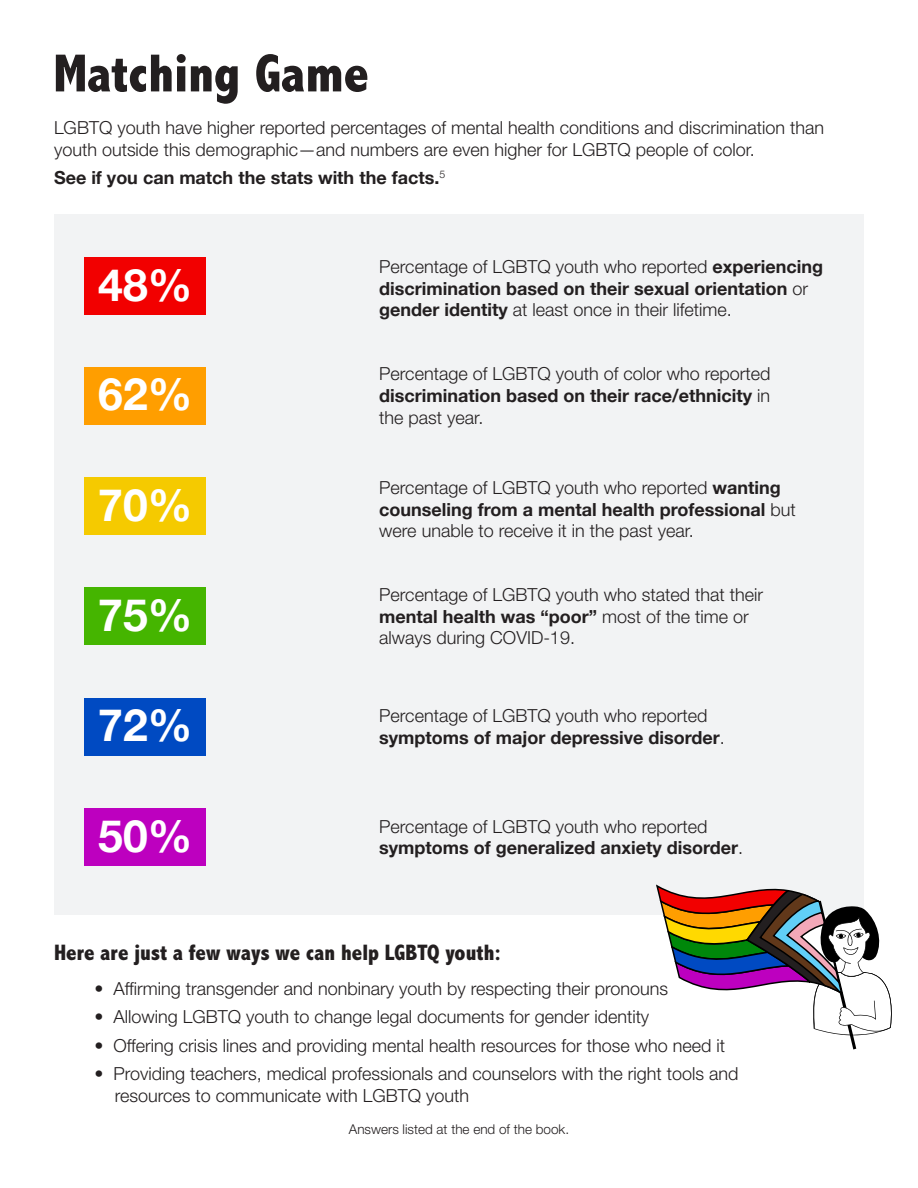
<style>
.page{position:relative;width:918px;height:1188px;background:#fff}
.page>*{position:absolute;margin:0;border:0;box-sizing:border-box;transform-origin:0 0}
.t1{font:800 condensed 54px "Abadi MT Pro";color:#231f20}
.t2{font:700 44.55px "Helvetica Neue";color:#fff}
.t3{font:800 condensed 22.5px "Abadi MT Pro";color:#231f20}
.t4{font:300 18px/21.6px "Helvetica Neue LT Std";color:#231f20}
.t5{font:700 18px/21.6px "Helvetica Neue";color:#231f20}
.t6{font:300 13.5px "Helvetica Neue LT Std";color:#231f20}
.s1{font-family:"Helvetica Neue LT Std";font-weight:300}
.s2{font-family:"Helvetica Neue";font-weight:700}
</style>
<div class="page">
<div style="left:54px;top:214px;width:810px;height:701px;background:#f2f3f4"></div>
<div style="left:85px;top:257px;width:121px;height:57px;background:#f20000"></div>
<div style="left:85px;top:588px;width:121px;height:57px;background:#45b500"></div>
<div style="left:85px;top:808px;width:121px;height:58px;background:#bd00bf"></div>
<div style="left:85px;top:477px;width:121px;height:58px;background:#f5ca00"></div>
<div style="left:85px;top:367px;width:121px;height:57px;background:#ff9e00"></div>
<div style="left:85px;top:698px;width:121px;height:57px;background:#004ac2"></div>
<svg style="left:656px;top:884px;width:236px;height:165px"></svg>
<p class="t1" style="left:53px;top:44px;width:317px">Matching Game</p>
<p class="t4" style="left:54px;top:116px;width:772px">LGBTQ youth have higher reported percentages of mental health conditions and discrimination than youth outside this demographic—and numbers are even higher for LGBTQ people of color.</p>
<p class="t5" style="left:54px;top:167px;width:393px">See if you can match the stats with the facts.<sup>5</sup></p>
<p class="t2" style="left:98px;top:250px;width:95px">48%</p>
<p class="t5" style="left:379px;top:256px;width:445px"><span class="s1">Percentage of LGBTQ youth who reported</span> experiencing discrimination based on their sexual orientation <span class="s1">or </span>gender identity <span class="s1">at least once in their lifetime.</span></p>
<p class="t2" style="left:98px;top:360px;width:95px">62%</p>
<p class="t4" style="left:379px;top:363px;width:393px;text-align:justify">Percentage of LGBTQ youth of color who reported <span class="s2">discrimination based on their race/ethnicity</span> in the past year.</p>
<p class="t2" style="left:98px;top:470px;width:95px">70%</p>
<p class="t4" style="left:379px;top:476px;width:418px">Percentage of LGBTQ youth who reported <span class="s2">wanting counseling from a mental health professional</span> but were unable to receive it in the past year.</p>
<p class="t2" style="left:98px;top:580px;width:95px">75%</p>
<p class="t4" style="left:379px;top:584px;width:385px">Percentage of LGBTQ youth who stated that their <span class="s2">mental health was “poor”</span> most of the time or always during COVID-19.</p>
<p class="t2" style="left:98px;top:691px;width:95px">72%</p>
<p class="t4" style="left:379px;top:705px;width:347px">Percentage of LGBTQ youth who reported <span class="s2">symptoms of major depressive disorder</span>.</p>
<p class="t2" style="left:98px;top:801px;width:95px">50%</p>
<p class="t4" style="left:379px;top:815px;width:330px">Percentage of LGBTQ youth who reported</p>
<p class="t5" style="left:379px;top:838px;width:365px">symptoms of generalized anxiety disorder<span class="s1">.</span></p>
<p class="t3" style="left:54px;top:940px;width:449px">Here are just a few ways we can help LGBTQ youth:</p>
<p class="t4" style="left:94px;top:977px;width:575px">• Affirming transgender and nonbinary youth by respecting their pronouns</p>
<p class="t4" style="left:94px;top:1006px;width:556px">• Allowing LGBTQ youth to change legal documents for gender identity</p>
<p class="t4" style="left:94px;top:1034px;width:632px">• Offering crisis lines and providing mental health resources for those who need it</p>
<p class="t4" style="left:115px;top:1063px;width:625px;text-indent:-20px">• Providing teachers, medical professionals and counselors with the right tools and resources to communicate with LGBTQ youth</p>
<p class="t6" style="left:349px;top:1121px;width:222px">Answers listed at the end of the book.</p>
</div>
